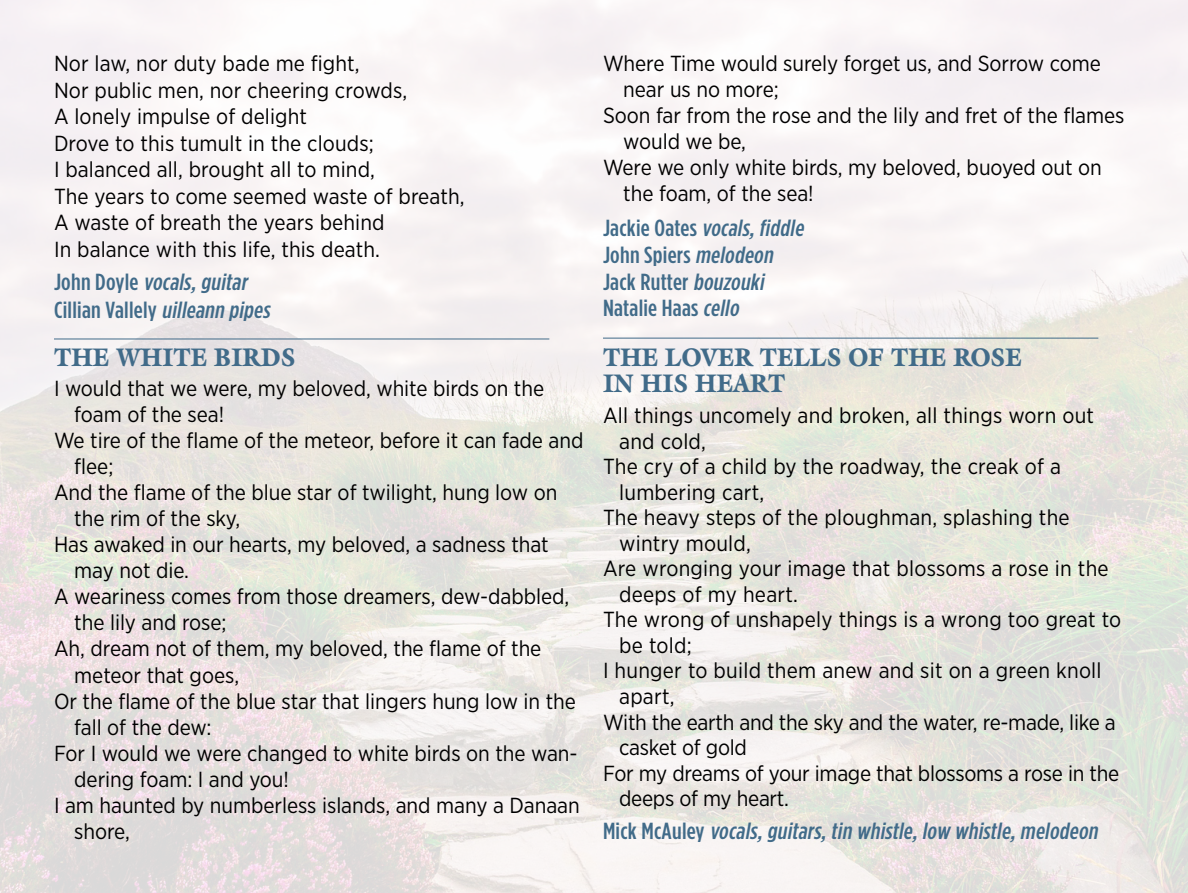
<style>
.page{position:relative;width:1188px;height:893px;background:#fff}
.page>*{position:absolute;margin:0;border:0;box-sizing:border-box;transform-origin:0 0}
.Song_title_w_rule__2{font:900 25.5px/26.2px "Galliard";letter-spacing:.005em;color:#416b89;scale:.91 1}
.Artist_text__06_abov{font:italic 500 23.25px "Gotham Condensed";color:#416b89;scale:1.1 1}
.Artist_text{font:500 23.25px "Gotham Condensed";letter-spacing:.01em;color:#416b89;scale:1.1 1}
.Song_text{font:21.75px/26.1px "Gotham Narrow";letter-spacing:-.005em;color:#000}
.s1{font-style:normal}
.s2{font-style:italic}
</style>
<div class="page">
<img style="left:0;top:0;width:1188px;height:892px">
<hr style="left:54px;top:338px;width:495px;height:1px;background:#416b89">
<hr style="left:603px;top:338px;width:495px;height:1px;background:#416b89">
<p class="Song_text" style="left:54px;top:50px;width:412px">Nor law, nor duty bade me fight,<br>Nor public men, nor cheering crowds,<br>A lonely impulse of delight<br>Drove to this tumult in the clouds;<br>I balanced all, brought all to mind,<br>The years to come seemed waste of breath, A waste of breath the years behind<br>In balance with this life, this death.</p>
<p class="Artist_text__06_abov" style="left:54px;top:269px;width:181px"><span class="s1">J o h n D oy l e</span> vocals,guitar</p>
<p class="Artist_text" style="left:54px;top:297px;width:201px">Cillian Vallely <span class="s2">uilleann pipes</span></p>
<p class="Song_title_w_rule__2" style="left:54px;top:345px;width:267px">THE WHITE BIRDS</p>
<p class="Song_text" style="left:74px;top:374px;width:471px;text-indent:-20px">I would that we were, my beloved, white birds on the foam of the sea!</p>
<p class="Song_text" style="left:74px;top:426px;width:511px;text-indent:-20px">We tire of the flame of the meteor, before it can fade and flee;</p>
<p class="Song_text" style="left:74px;top:479px;width:485px;text-indent:-20px">And the flame of the blue star of twilight, hung low on the rim of the sky,</p>
<p class="Song_text" style="left:74px;top:531px;width:476px;text-indent:-20px">Has awaked in our hearts, my beloved, a sadness that may not die.</p>
<p class="Song_text" style="left:74px;top:583px;width:497px;text-indent:-20px">A weariness comes from those dreamers, dew-dabbled, the lily and rose;</p>
<p class="Song_text" style="left:74px;top:635px;width:469px;text-indent:-20px">Ah, dream not of them, my beloved, the flame of the meteor that goes,</p>
<p class="Song_text" style="left:74px;top:687px;width:503px;text-indent:-20px">Or the flame of the blue star that lingers hung low in the fall of the dew:</p>
<p class="Song_text" style="left:74px;top:739px;width:505px;text-indent:-20px">For I would we were changed to white birds on the wan&shy;dering foam: I and you!</p>
<p class="Song_text" style="left:74px;top:791px;width:507px;text-indent:-20px">I am haunted by numberless islands, and many a Danaan shore,</p>
<p class="Song_text" style="left:623px;top:50px;width:479px;text-indent:-20px">Where Time would surely forget us, and Sorrow come near us no more;</p>
<p class="Song_text" style="left:623px;top:102px;width:503px;text-indent:-20px">Soon far from the rose and the lily and fret of the flames would we be,</p>
<p class="Song_text" style="left:623px;top:154px;width:480px;text-indent:-20px">Were we only white birds, my beloved, buoyed out on the foam, of the sea!</p>
<p class="Artist_text__06_abov" style="left:603px;top:215px;width:188px"><span class="s1">J a c k i e O a t e s</span> vocals,fiddle</p>
<p class="Artist_text" style="left:603px;top:242px;width:160px">John Spiers <span class="s2">melodeon</span></p>
<p class="Artist_text" style="left:603px;top:268px;width:151px">Jack Rutter <span class="s2">bouzouki</span></p>
<p class="Artist_text" style="left:603px;top:295px;width:129px">Natalie Haas <span class="s2">cello</span></p>
<p class="Song_title_w_rule__2" style="left:603px;top:344px;width:462px">THE LOVER TELLS OF THE ROSE<br>IN HIS HEART</p>
<p class="Song_text" style="left:619px;top:402px;width:476px;line-height:25.5px;text-indent:-16px">All things uncomely and broken, all things worn out and cold,</p>
<p class="Song_text" style="left:619px;top:453px;width:444px;line-height:25.5px;text-indent:-16px">The cry of a child by the roadway, the creak of a lumbering cart,</p>
<p class="Song_text" style="left:619px;top:504px;width:452px;line-height:25.5px;text-indent:-16px">The heavy steps of the ploughman, splashing the wintry mould,</p>
<p class="Song_text" style="left:619px;top:555px;width:491px;line-height:25.5px;text-indent:-16px">Are wronging your image that blossoms a rose in the deeps of my heart.</p>
<p class="Song_text" style="left:619px;top:606px;width:504px;line-height:25.5px;text-indent:-16px">The wrong of unshapely things is a wrong too great to be told;</p>
<p class="Song_text" style="left:619px;top:657px;width:484px;line-height:25.5px;text-indent:-16px">I hunger to build them anew and sit on a green knoll apart,</p>
<p class="Song_text" style="left:619px;top:708px;width:498px;line-height:25.5px;text-indent:-16px">With the earth and the sky and the water, re-made, like a casket of gold</p>
<p class="Song_text" style="left:619px;top:759px;width:502px;line-height:25.5px;text-indent:-16px">For my dreams of your image that blossoms a rose in the deeps of my heart.</p>
<p class="Artist_text__06_abov" style="left:603px;top:818px;width:455px"><span class="s1">M i c k M c A u l e y</span> vocals,guitars,tin whistle,low whistle,melodeon</p>
</div>
